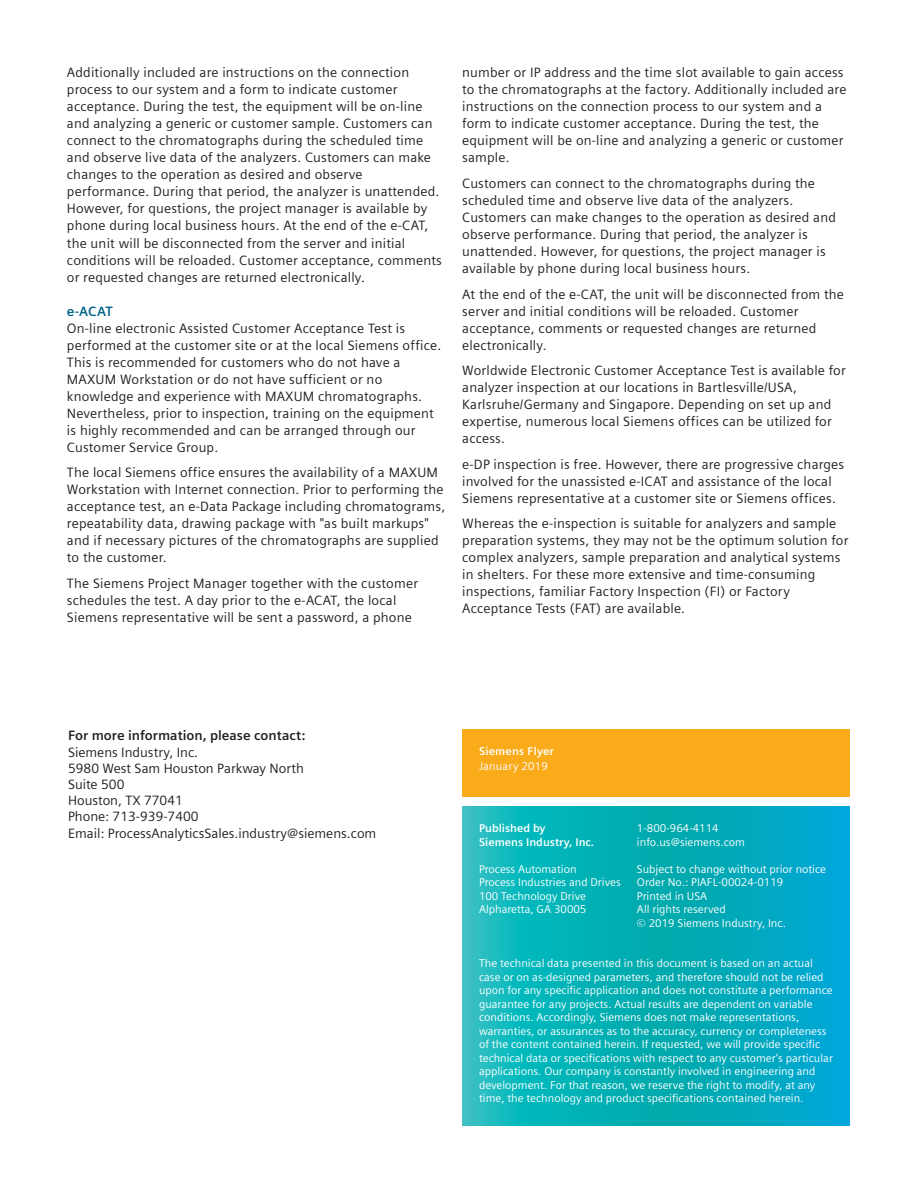
<style>
.page{position:relative;width:918px;height:1188px;background:#fff}
.page>*{position:absolute;margin:0;border:0;box-sizing:border-box;transform-origin:0 0}
._03__Body_text__9pt{font:13.5px/17px "Siemens Sans OT";letter-spacing:.015em;color:#231f20}
._04__Marginal_notes{font:13.5px "Siemens Sans OT";color:#231f20}
._04__Marginal_notes-2{font:700 13.5px "Siemens Sans OT";color:#231f20}
._03__Body_text_headl{font:700 13.5px "Siemens Sans OT";color:#006288}
.t1{font:11.25px/13.5px "Siemens Sans OT";color:#fff}
._03__Body_text__7_5p{font:700 11.25px/13.5px "Siemens Sans OT";color:#fff}
.s1{font-weight:400}
</style>
<div class="page">
<svg style="left:462px;top:807px;width:388px;height:318px;background:#05aebc"></svg>
<div style="left:462px;top:729px;width:388px;height:68px;background:#faab1a"></div>
<p class="_03__Body_text__9pt" style="left:67px;top:64px;width:377px">Additionally included are instructions on the connection process to our system and a form to indicate customer acceptance. During the test, the equipment will be on-line and analyzing a generic or customer sample. Customers can connect to the chromatographs during the scheduled time and observe live data of the analyzers. Customers can make changes to the operation as desired and observe performance. During that period, the analyzer is unattended.<br>However, for questions, the project manager is available by phone during local business hours. At the end of the e-CAT, the unit will be disconnected from the server and initial conditions will be reloaded. Customer acceptance, comments or requested changes are returned electronically.</p>
<p class="_03__Body_text_headl" style="left:67px;top:303px;width:47px">e-ACAT</p>
<p class="_03__Body_text__9pt" style="left:67px;top:319px;width:376px">On-line electronic Assisted Customer Acceptance Test is performed at the customer site or at the local Siemens office.<br>This is recommended for customers who do not have a MAXUM Workstation or do not have sufficient or no knowledge and experience with MAXUM chromatographs.<br>Nevertheless, prior to inspection, training on the equipment is highly recommended and can be arranged through our Customer Service Group.</p>
<p class="_03__Body_text__9pt" style="left:67px;top:464px;width:380px">The local Siemens office ensures the availability of a MAXUM Workstation with Internet connection. Prior to performing the acceptance test, an e-Data Package including chromatograms, repeatability data, drawing package with "as built markups" and if necessary pictures of the chromatographs are supplied to the customer.</p>
<p class="_03__Body_text__9pt" style="left:67px;top:575px;width:353px">The Siemens Project Manager together with the customer schedules the test. A day prior to the e-ACAT, the local<br>Siemens representative will be sent a password, a phone</p>
<p class="_03__Body_text__9pt" style="left:462px;top:64px;width:386px">number or IP address and the time slot available to gain access to the chromatographs at the factory. Additionally included are instructions on the connection process to our system and a form to indicate customer acceptance. During the test, the equipment will be on-line and analyzing a generic or customer sample.</p>
<p class="_03__Body_text__9pt" style="left:462px;top:175px;width:375px">Customers can connect to the chromatographs during the scheduled time and observe live data of the analyzers.<br>Customers can make changes to the operation as desired and observe performance. During that period, the analyzer is unattended. However, for questions, the project manager is available by phone during local business hours.</p>
<p class="_03__Body_text__9pt" style="left:462px;top:285px;width:383px">At the end of the e-CAT, the unit will be disconnected from the server and initial conditions will be reloaded. Customer acceptance, comments or requested changes are returned electronically.</p>
<p class="_03__Body_text__9pt" style="left:462px;top:362px;width:385px">Worldwide Electronic Customer Acceptance Test is available for analyzer inspection at our locations in Bartlesville/USA, Karlsruhe/Germany and Singapore. Depending on set up and expertise, numerous local Siemens offices can be utilized for access.</p>
<p class="_03__Body_text__9pt" style="left:462px;top:456px;width:384px">e-DP inspection is free. However, there are progressive charges involved for the unassisted e-ICAT and assistance of the local<br>Siemens representative at a customer site or Siemens offices.</p>
<p class="_03__Body_text__9pt" style="left:462px;top:515px;width:388px">Whereas the e-inspection is suitable for analyzers and sample preparation systems, they may not be the optimum solution for complex analyzers, sample preparation and analytical systems in shelters. For these more extensive and time-consuming inspections, familiar Factory Inspection (FI) or Factory Acceptance Tests (FAT) are available.</p>
<p class="_04__Marginal_notes-2" style="left:68px;top:728px;width:239px">For more information, please contact:</p>
<p class="_04__Marginal_notes" style="left:68px;top:744px;width:132px">Siemens Industry, Inc.</p>
<p class="_04__Marginal_notes" style="left:68px;top:761px;width:237px">5980 West Sam Houston Parkway North</p>
<p class="_04__Marginal_notes" style="left:68px;top:777px;width:58px">Suite 500</p>
<p class="_04__Marginal_notes" style="left:68px;top:793px;width:116px">Houston, TX 77041</p>
<p class="_04__Marginal_notes" style="left:68px;top:809px;width:132px">Phone: 713-939-7400</p>
<p class="_04__Marginal_notes" style="left:68px;top:825px;width:310px">Email: ProcessAnalyticsSales.industry@siemens.com</p>
<p class="_03__Body_text__7_5p" style="left:479px;top:822px;width:117px">Published by<br>Siemens Industry, Inc.</p>
<p class="t1" style="left:479px;top:862px;width:143px">Process Automation<br>Process Industries and Drives<br>100 Technology Drive<br>Alpharetta, GA 30005</p>
<p class="_03__Body_text__7_5p" style="left:479px;top:744px;width:76px;line-height:14.7px">Siemens Flyer<br><span class="s1">January 2019</span></p>
<p class="t1" style="left:637px;top:822px;width:110px">1-800-964-4114 info.us@siemens.com</p>
<p class="t1" style="left:637px;top:862px;width:191px">Subject to change without prior notice<br>Order No.: PIAFL-00024-0119<br>Printed in USA<br>All rights reserved<br>© 2019 Siemens Industry, Inc.</p>
<p class="t1" style="left:479px;top:957px;width:355px">The technical data presented in this document is based on an actual case or on as-designed parameters, and therefore should not be relied upon for any specific application and does not constitute a performance guarantee for any projects. Actual results are dependent on variable conditions. Accordingly, Siemens does not make representations, warranties, or assurances as to the accuracy, currency or completeness of the content contained herein. If requested, we will provide specific technical data or specifications with respect to any customer’s particular applications. Our company is constantly involved in engineering and development. For that reason, we reserve the right to modify, at any time, the technology and product specifications contained herein.</p>
</div>
